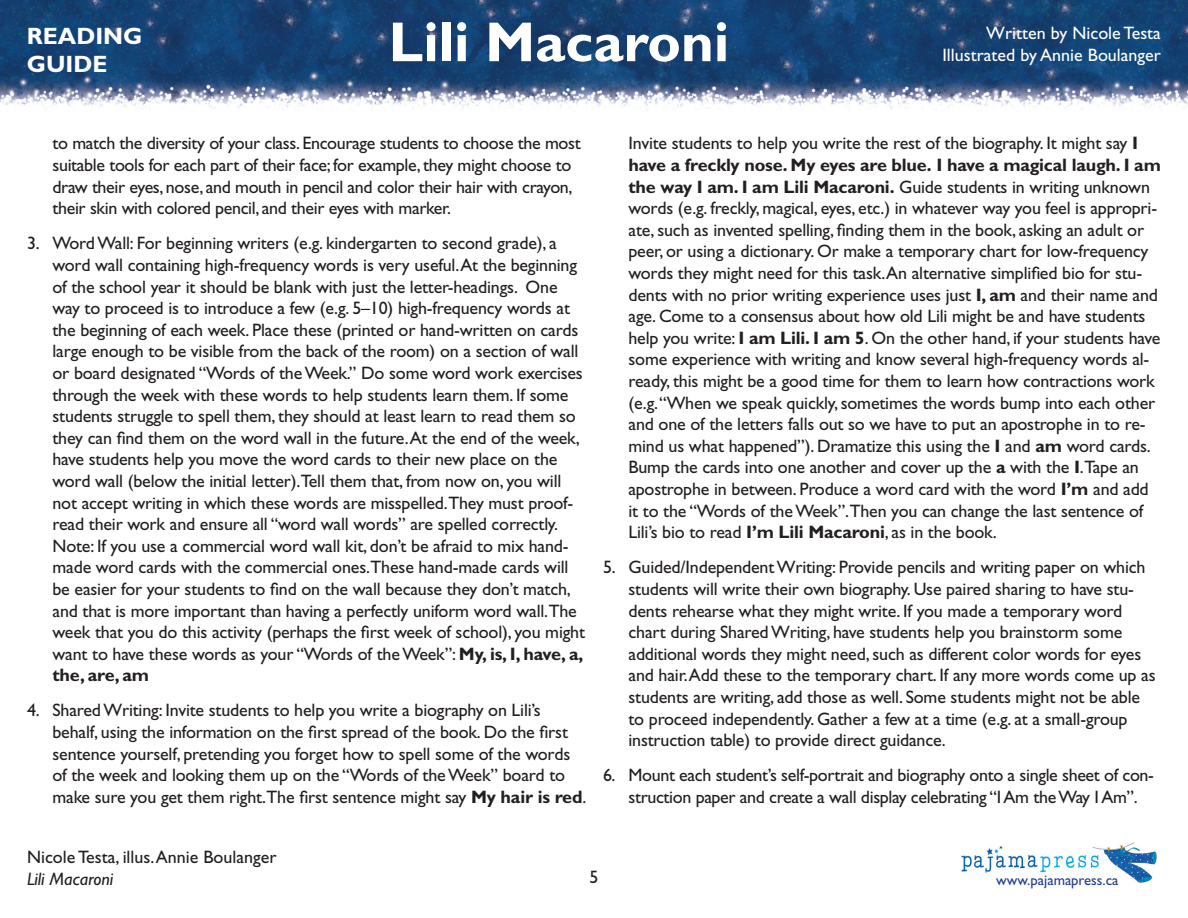
<style>
.page{position:relative;width:1188px;height:918px;background:#fff}
.page>*{position:absolute;margin:0;border:0;box-sizing:border-box;transform-origin:0 0}
.t1{font:700 56.55px "Gill Sans Std";color:#fff}
.t2{font:700 23.7px/28.5px "Gill Sans Std";color:#fff}
.t3{font:18px/21.6px "Gill Sans Std";letter-spacing:-.01em;color:#231f20}
.t4{font:18px "Gill Sans Std";color:#fff}
.t5{font:italic 18px "Gill Sans Std";color:#231f20}
.t6{font:14.7px "Gill Sans Std";color:#253f8e}
.s1{font-weight:700}
</style>
<div class="page">
<img style="left:0;top:0;width:1188px;height:110px">
<img style="left:961px;top:842px;width:196px;height:41px">
<h2 class="t2" style="left:27px;top:22px;width:117px">READING<br>GUIDE</h2>
<h1 class="t1" style="left:389px;top:9px;width:342px">Lili Macaroni</h1>
<p class="t4" style="left:986px;top:23px;width:176px">Written by Nicole Testa</p>
<p class="t4" style="left:942px;top:44px;width:220px">Illustrated by Annie Boulanger</p>
<p class="t3" style="left:52px;top:133px;width:530px">to match the diversity of your class. Encourage students to choose the most suitable tools for each part of their face; for example, they might choose to draw their eyes, nose, and mouth in pencil and color their hair with crayon, their skin with colored pencil, and their eyes with marker.</p>
<p class="t3" style="left:52px;top:233px;width:534px;text-indent:-26px">3. Word Wall: For beginning writers (e.g. kindergarten to second grade), a word wall containing high-frequency words is very useful.At the beginning of the school year it should be blank with just the letter-headings. One way to proceed is to introduce a few (e.g. 5–10) high-frequency words at the beginning of each week. Place these (printed or hand-written on cards large enough to be visible from the back of the room) on a section of wall or board designated “Words of the Week.” Do some word work exercises through the week with these words to help students learn them. If some students struggle to spell them, they should at least learn to read them so they can find them on the word wall in the future.At the end of the week, have students help you move the word cards to their new place on the word wall (below the initial letter).Tell them that, from now on, you will not accept writing in which these words are misspelled.They must proof&shy;read their work and ensure all “word wall words” are spelled correctly.<br>Note: If you use a commercial word wall kit, don’t be afraid to mix hand&shy;made word cards with the commercial ones.These hand-made cards will be easier for your students to find on the wall because they don’t match, and that is more important than having a perfectly uniform word wall.The week that you do this activity (perhaps the first week of school), you might want to have these words as your “Words of the Week”: <span class="s1">My, is, I, have, a, the, are, am</span></p>
<p class="t3" style="left:52px;top:700px;width:535px;text-indent:-26px">4. Shared Writing: Invite students to help you write a biography on Lili’s behalf, using the information on the first spread of the book. Do the first sentence yourself, pretending you forget how to spell some of the words of the week and looking them up on the “Words of the Week” board to make sure you get them right.The first sentence might say <span class="s1">My hair is red</span>.</p>
<p class="t3" style="left:628px;top:133px;width:534px">Invite students to help you write the rest of the biography. It might say <span class="s1">I have a freckly nose. My eyes are blue. I have a magical laugh. I am the way I am. I am Lili Macaroni.</span> Guide students in writing unknown words (e.g. freckly, magical, eyes, etc.) in whatever way you feel is appropri&shy;ate, such as invented spelling, finding them in the book, asking an adult or peer, or using a dictionary. Or make a temporary chart for low-frequency words they might need for this task.An alternative simplified bio for stu&shy;dents with no prior writing experience uses just <span class="s1">I, am</span> and their name and age. Come to a consensus about how old Lili might be and have students help you write: <span class="s1">I am Lili. I am 5</span>. On the other hand, if your students have some experience with writing and know several high-frequency words al&shy;ready, this might be a good time for them to learn how contractions work (e.g.“When we speak quickly, sometimes the words bump into each other and one of the letters falls out so we have to put an apostrophe in to re&shy;mind us what happened”). Dramatize this using the <span class="s1">I</span> and <span class="s1">am</span> word cards.<br>Bump the cards into one another and cover up the <span class="s1">a</span> with the <span class="s1">I</span>.Tape an apostrophe in between. Produce a word card with the word <span class="s1">I’m</span> and add it to the “Words of the Week”.Then you can change the last sentence of Lili’s bio to read <span class="s1">I’m Lili Macaroni</span>, as in the book.</p>
<p class="t3" style="left:628px;top:557px;width:529px;text-indent:-26px">5. Guided/Independent Writing: Provide pencils and writing paper on which students will write their own biography. Use paired sharing to have stu&shy;dents rehearse what they might write. If you made a temporary word chart during Shared Writing, have students help you brainstorm some additional words they might need, such as different color words for eyes and hair.Add these to the temporary chart. If any more words come up as students are writing, add those as well. Some students might not be able to proceed independently. Gather a few at a time (e.g. at a small-group instruction table) to provide direct guidance.</p>
<p class="t3" style="left:603px;top:764px;width:553px;text-align:center">6. Mount each student’s self-portrait and biography onto a single sheet of con&shy;struction paper and create a wall display celebrating “I Am the Way I Am”.</p>
<p class="t3" style="left:27px;top:847px;width:251px">Nicole Testa, illus. Annie Boulanger</p>
<p class="t5" style="left:27px;top:869px;width:88px">Lili Macaroni</p>
<p class="t6" style="left:996px;top:871px;width:124px">www.pajamapress.ca</p>
<p class="t3" style="left:590px;top:867px;width:10px">5</p>
</div>
